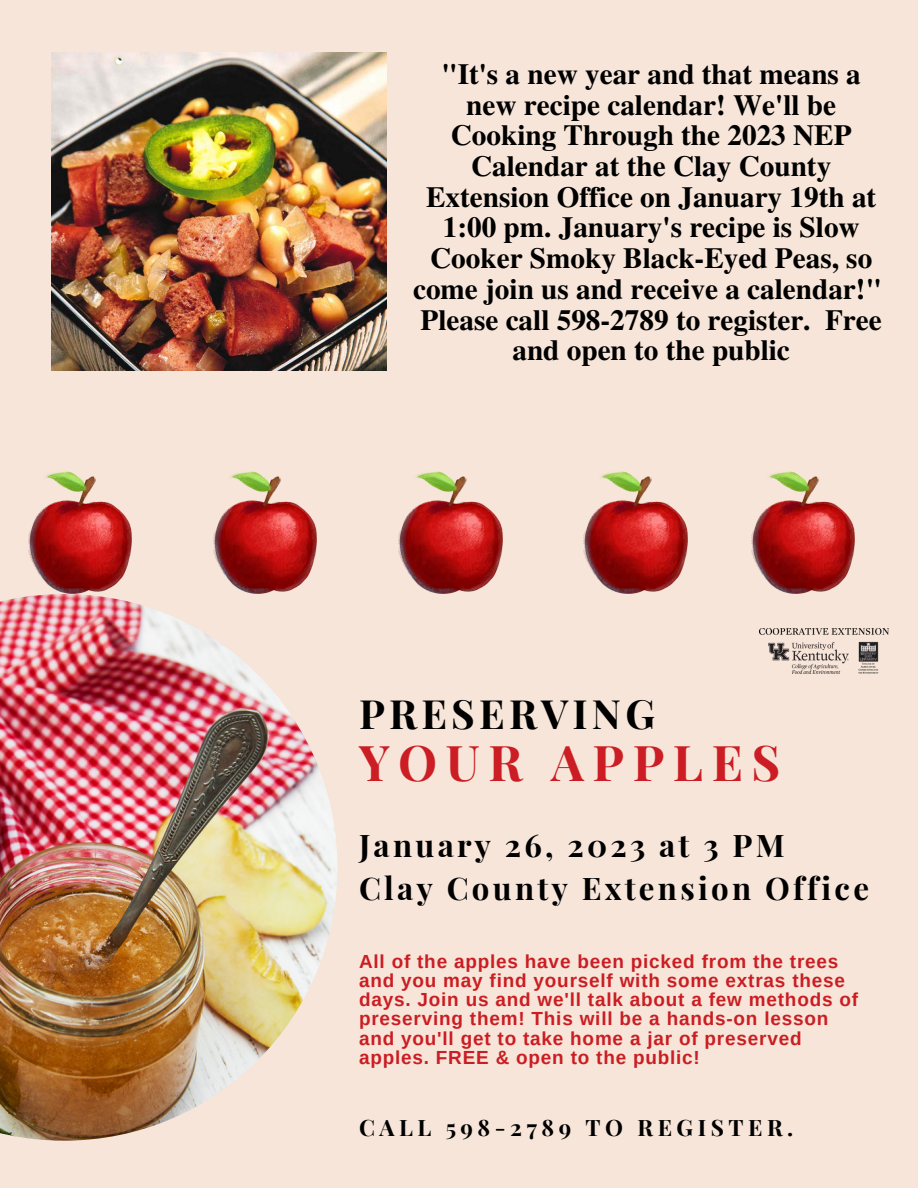
<style>
.page{position:relative;width:918px;height:1188px;background:#f6e5d8}
.page>*{position:absolute;margin:0;border:0;box-sizing:border-box;transform-origin:0 0}
.t1{font:700 49.35px "Playfair Display";letter-spacing:.175em;color:#cb1d23}
.t2{font:700 40.5px "Playfair Display";letter-spacing:.105em;color:#000}
.t3{font:700 31.2px/42.8px "Playfair Display";letter-spacing:.105em;color:#000}
.t4{font:700 29.25px/30.8px "Te X Gyre Termes";color:#000;text-align:center}
.t5{font:700 22.65px "Playfair Display";letter-spacing:.2em;color:#000}
.t6{font:700 18.9px/19.2px "Arimo";letter-spacing:.045em;color:#cb1d23}
</style>
<div class="page">
<img style="left:0;top:594px;width:337px;height:547px">
<img style="left:759px;top:629px;width:130px;height:45px">
<img style="left:51px;top:52px;width:335px;height:318px">
<img style="left:28px;top:471px;width:104px;height:122px">
<img style="left:213px;top:471px;width:104px;height:122px">
<img style="left:399px;top:471px;width:103px;height:122px">
<img style="left:584px;top:471px;width:103px;height:122px">
<img style="left:751px;top:471px;width:104px;height:122px">
<p class="t4" style="left:413px;top:57px;width:470px">"It's a new year and that means a new recipe calendar! We'll be<br>Cooking Through the 2023 NEP<br>Calendar at the Clay County<br>Extension Office on January 19th at<br>1:00 pm. January's recipe is Slow<br>Cooker Smoky Black-Eyed Peas, so come join us and receive a calendar!"<br>Please call 598-2789 to register. Free and open to the public</p>
<h2 class="t2" style="left:359px;top:685px;width:298px">PRESERVING</h2>
<h1 class="t1" style="left:359px;top:728px;width:423px">YOUR APPLES</h1>
<p class="t3" style="left:359px;top:823px;width:512px">January 26, 2023 at 3 PM<br>Clay County Extension Office</p>
<p class="t6" style="left:359px;top:952px;width:501px">All of the apples have been picked from the trees and you may find yourself with some extras these days. Join us and we'll talk about a few methods of preserving them! This will be a hands-on lesson and you'll get to take home a jar of preserved apples. FREE &amp; open to the public!</p>
<p class="t5" style="left:359px;top:1112px;width:436px">CALL 598-2789 TO REGISTER.</p>
</div>
